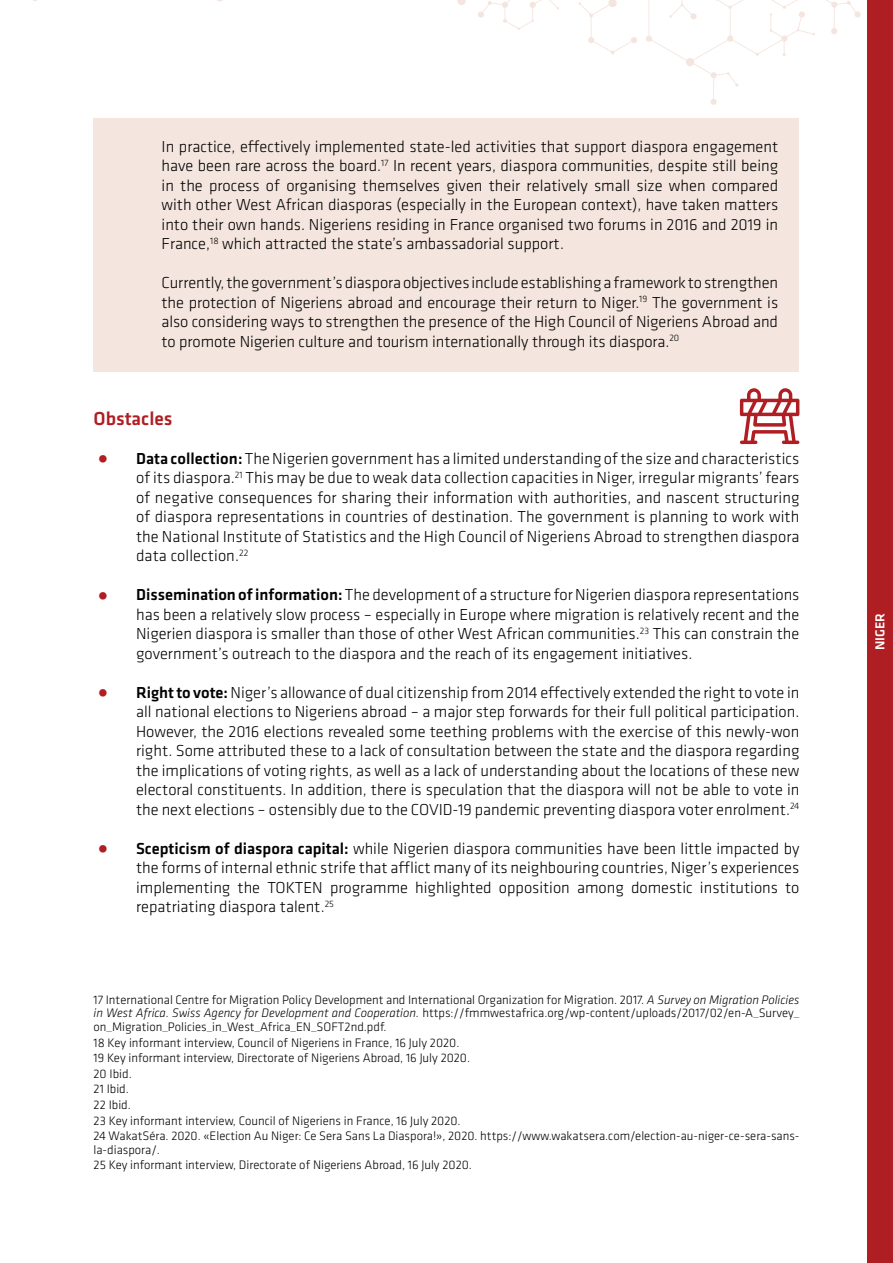
<style>
.page{position:relative;width:893px;height:1263px;background:#fff}
.page>*{position:absolute;margin:0;border:0;box-sizing:border-box;transform-origin:0 0}
.t1{font:500 19.5px "Klavika";color:#af1e23}
.t2{font:300 16.5px/19.5px "Klavika";color:#000;text-align:justify}
.t3{font:500 13.5px "Klavika";color:#fff}
.t4{font:300 12.75px/15.6px "Klavika";color:#000}
.s1{color:#af1e23}
.s2{font-weight:500}
.s3{font-style:italic}
</style>
<div class="page">
<div style="left:867px;top:0;width:26px;height:1263px;background:#af1e23"></div>
<svg style="left:578px;top:0;width:59px;height:55px"></svg>
<svg style="left:457px;top:0;width:102px;height:30px"></svg>
<svg style="left:646px;top:0;width:215px;height:105px"></svg>
<div style="left:94px;top:118px;width:705px;height:156px;background:#f4e5de"></div>
<div style="left:94px;top:254px;width:705px;height:118px;background:#f4e5de"></div>
<svg style="left:740px;top:388px;width:59px;height:56px"></svg>
<p class="t2" style="left:162px;top:136px;width:618px">In practice, effectively implemented state-led activities that support diaspora engagement have been rare across the board.<sup>17</sup> In recent years, diaspora communities, despite still being in the process of organising themselves given their relatively small size when compared with other West African diasporas (especially in the European context), have taken matters into their own hands. Nigeriens residing in France organised two forums in 2016 and 2019 in France,<sup>18</sup> which attracted the state’s ambassadorial support.</p>
<p class="t2" style="left:162px;top:273px;width:618px">Currently, the government’s diaspora objectives include establishing a framework to strengthen the protection of Nigeriens abroad and encourage their return to Niger.<sup>19</sup> The government is also considering ways to strengthen the presence of the High Council of Nigeriens Abroad and to promote Nigerien culture and tourism internationally through its diaspora.<sup>20</sup></p>
<p class="t1" style="left:94px;top:405px;width:81px">Obstacles</p>
<p class="t2" style="left:136px;top:448px;width:665px;text-indent:-43px"><span class="s1">•</span> <span class="s2">Data collection:</span> The Nigerien government has a limited understanding of the size and characteristics of its diaspora.<sup>21</sup> This may be due to weak data collection capacities in Niger, irregular migrants’ fears of negative consequences for sharing their information with authorities, and nascent structuring of diaspora representations in countries of destination. The government is planning to work with the National Institute of Statistics and the High Council of Nigeriens Abroad to strengthen diaspora data collection.<sup>22</sup></p>
<p class="t2" style="left:136px;top:585px;width:665px;text-indent:-43px"><span class="s1">•</span> <span class="s2">Dissemination of information:</span> The development of a structure for Nigerien diaspora representations has been a relatively slow process – especially in Europe where migration is relatively recent and the Nigerien diaspora is smaller than those of other West African communities.<sup>23</sup> This can constrain the government’s outreach to the diaspora and the reach of its engagement initiatives.</p>
<p class="t2" style="left:136px;top:682px;width:665px;text-indent:-43px"><span class="s1">•</span> <span class="s2">Right to vote:</span> Niger’s allowance of dual citizenship from 2014 effectively extended the right to vote in all national elections to Nigeriens abroad – a major step forwards for their full political participation.<br>However, the 2016 elections revealed some teething problems with the exercise of this newly-won right. Some attributed these to a lack of consultation between the state and the diaspora regarding the implications of voting rights, as well as a lack of understanding about the locations of these new electoral constituents. In addition, there is speculation that the diaspora will not be able to vote in the next elections – ostensibly due to the COVID-19 pandemic preventing diaspora voter enrolment.<sup>24</sup></p>
<p class="t2" style="left:136px;top:838px;width:665px;text-indent:-43px"><span class="s1">•</span> <span class="s2">Scepticism of diaspora capital:</span> while Nigerien diaspora communities have been little impacted by the forms of internal ethnic strife that afflict many of its neighbouring countries, Niger’s experiences implementing the TOKTEN programme highlighted opposition among domestic institutions to repatriating diaspora talent.<sup>25</sup></p>
<p class="t4" style="left:94px;top:993px;width:707px;line-height:13.5px;text-align:justify">17 International Centre for Migration Policy Development and International Organization for Migration. 2017. <span class="s3">A Survey on Migration Policies in West Africa. Swiss Agency for Development and Cooperation.</span> https://fmmwestafrica.org/wp-content/uploads/2017/02/en-A_Survey_ on_Migration_Policies_in_West_Africa_EN_SOFT2nd.pdf.</p>
<p class="t4" style="left:94px;top:1034px;width:707px">18 Key informant interview, Council of Nigeriens in France, 16 July 2020.<br>19 Key informant interview, Directorate of Nigeriens Abroad, 16 July 2020.<br>20 Ibid.<br>21 Ibid.<br>22 Ibid.<br>23 Key informant interview, Council of Nigeriens in France, 16 July 2020.<br>24 WakatSéra. 2020. «Election Au Niger: Ce Sera Sans La Diaspora!», 2020. https://www.wakatsera.com/election-au-niger-ce-sera-sans-</p>
<p class="t4" style="left:94px;top:1142px;width:380px">la-diaspora/.<br>25 Key informant interview, Directorate of Nigeriens Abroad, 16 July 2020.</p>
<p class="t3" style="left:871px;top:650px;width:39px;rotate:-90deg">NIGER</p>
</div>
